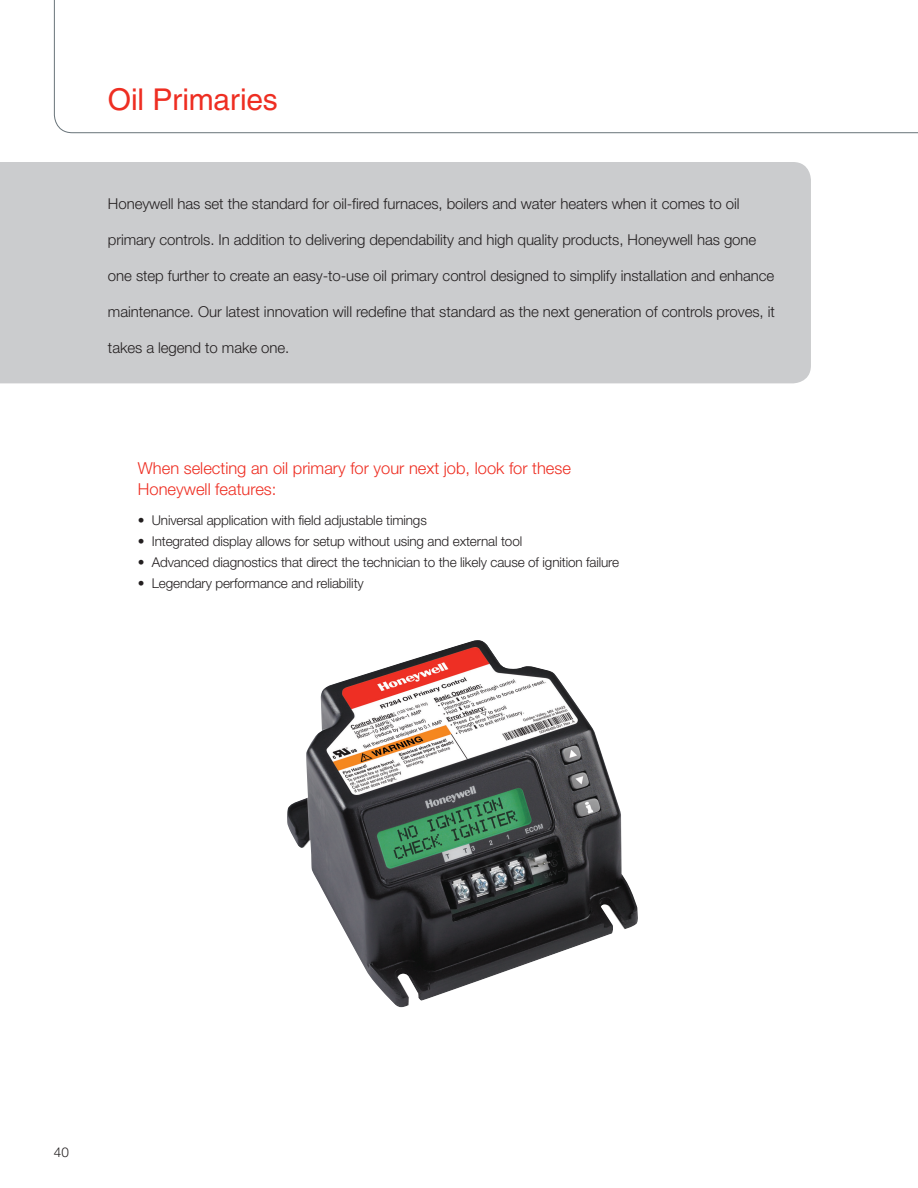
<style>
.page{position:relative;width:918px;height:1188px;background:#fff}
.page>*{position:absolute;margin:0;border:0;box-sizing:border-box;transform-origin:0 0}
.t1{font:30px "Helvetica";letter-spacing:-.01em;color:#ee2e22}
.t2{font:300 16.5px/21px "Helvetica Neue LT Std";color:#ee2e22}
.t3{font:300 15px "Helvetica Neue LT Std";letter-spacing:-.005em;color:#231f20}
.t4{font:300 13.5px "Helvetica Neue LT Std";letter-spacing:-.01em;color:#231f20}
</style>
<div class="page">
<svg style="left:54px;top:0;width:864px;height:133px"></svg>
<img style="left:287px;top:640px;width:351px;height:367px">
<div style="left:0;top:162px;width:811px;height:221px;background:#cbccce"></div>
<h1 class="t1" style="left:108px;top:82px;width:171px">Oil Primaries</h1>
<p class="t3" style="left:108px;top:194px;width:633px">Honeywell has set the standard for oil-fired furnaces, boilers and water heaters when it comes to oil</p>
<p class="t3" style="left:108px;top:230px;width:650px">primary controls. In addition to delivering dependability and high quality products, Honeywell has gone</p>
<p class="t3" style="left:108px;top:266px;width:668px">one step further to create an easy-to-use oil primary control designed to simplify installation and enhance</p>
<p class="t3" style="left:108px;top:302px;width:668px">maintenance. Our latest innovation will redefine that standard as the next generation of controls proves, it</p>
<p class="t3" style="left:108px;top:338px;width:183px">takes a legend to make one.</p>
<p class="t2" style="left:138px;top:457px;width:435px">When selecting an oil primary for your next job, look for these<br>Honeywell features:</p>
<p class="t4" style="left:138px;top:512px;width:290px">• Universal application with field adjustable timings</p>
<p class="t4" style="left:138px;top:533px;width:386px">• Integrated display allows for setup without using and external tool</p>
<p class="t4" style="left:138px;top:554px;width:483px">• Advanced diagnostics that direct the technician to the likely cause of ignition failure</p>
<p class="t4" style="left:138px;top:575px;width:227px">• Legendary performance and reliability</p>
<p class="t4" style="left:54px;top:1144px;width:17px">40</p>
</div>
